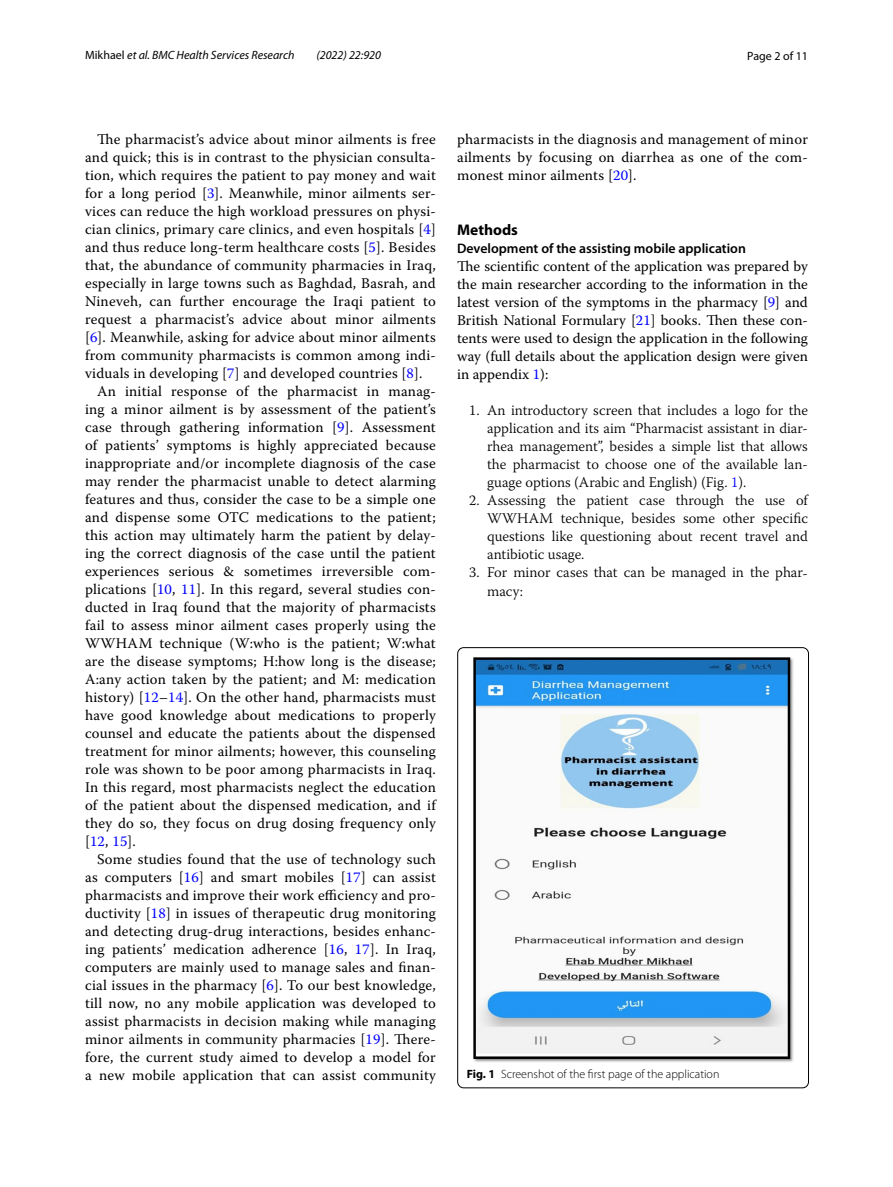
<style>
.page{position:relative;width:893px;height:1187px;background:#fff}
.page>*{position:absolute;margin:0;border:0;box-sizing:border-box;transform-origin:0 0}
.t1{font:700 15.45px "Myriad Pro";color:#000}
.t2{font:14.7px/18px "Warnock Pro";letter-spacing:.015em;color:#000;text-align:justify}
.t3{font:300 14.7px/18px "Warnock Pro";color:#000;text-align:justify}
.t4{font:600 13.8px "Myriad Pro";color:#000}
.t5{font:italic 12px "Myriad Pro";color:#000}
.t6{font:300 12px "Myriad Pro";color:#000}
.t7{font:12px "Myriad Pro";color:#000}
.s1{font-style:normal}
.s2{color:#00f}
.s3{font-weight:700}
</style>
<div class="page">
<img style="left:473px;top:657px;width:321px;height:405px">
<div style="left:457px;top:647px;width:352px;height:440px;border:1px solid #000;border-radius:6px"></div>
<p class="t5" style="left:85px;top:48px;width:211px"><span class="s1">Mikhael</span> et al. BMC Health Services Research</p>
<p class="t5" style="left:316px;top:48px;width:66px">(2022) 22:920</p>
<p class="t7" style="left:747px;top:48px;width:62px">Page 2 of 11</p>
<p class="t2" style="left:97px;top:130px;width:340px">The pharmacist’s advice about minor ailments is free</p>
<p class="t2" style="left:85px;top:148px;width:352px">and quick; this is in contrast to the physician consulta-</p>
<p class="t2" style="left:85px;top:166px;width:352px">tion, which requires the patient to pay money and wait</p>
<p class="t2" style="left:85px;top:184px;width:352px">for a long period [<span class="s2">3</span>]. Meanwhile, minor ailments ser-</p>
<p class="t2" style="left:85px;top:202px;width:352px">vices can reduce the high workload pressures on physi-</p>
<p class="t2" style="left:85px;top:220px;width:352px">cian clinics, primary care clinics, and even hospitals [<span class="s2">4</span>]</p>
<p class="t2" style="left:85px;top:238px;width:352px">and thus reduce long-term healthcare costs [<span class="s2">5</span>]. Besides</p>
<p class="t2" style="left:85px;top:256px;width:352px">that, the abundance of community pharmacies in Iraq,</p>
<p class="t2" style="left:85px;top:274px;width:352px">especially in large towns such as Baghdad, Basrah, and</p>
<p class="t2" style="left:85px;top:292px;width:352px">Nineveh, can further encourage the Iraqi patient to</p>
<p class="t2" style="left:85px;top:310px;width:352px">request a pharmacist’s advice about minor ailments</p>
<p class="t2" style="left:85px;top:328px;width:352px">[<span class="s2">6</span>]. Meanwhile, asking for advice about minor ailments</p>
<p class="t2" style="left:85px;top:346px;width:352px">from community pharmacists is common among indi-</p>
<p class="t2" style="left:85px;top:364px;width:339px">viduals in developing [<span class="s2">7</span>] and developed countries [<span class="s2">8</span>].</p>
<p class="t2" style="left:97px;top:382px;width:340px">An initial response of the pharmacist in manag-</p>
<p class="t2" style="left:85px;top:400px;width:352px">ing a minor ailment is by assessment of the patient’s</p>
<p class="t2" style="left:85px;top:418px;width:352px">case through gathering information [<span class="s2">9</span>]. Assessment</p>
<p class="t2" style="left:85px;top:436px;width:352px">of patients’ symptoms is highly appreciated because</p>
<p class="t2" style="left:85px;top:454px;width:352px">inappropriate and/or incomplete diagnosis of the case</p>
<p class="t2" style="left:85px;top:472px;width:352px">may render the pharmacist unable to detect alarming</p>
<p class="t2" style="left:85px;top:490px;width:352px">features and thus, consider the case to be a simple one</p>
<p class="t2" style="left:85px;top:508px;width:352px">and dispense some OTC medications to the patient;</p>
<p class="t2" style="left:85px;top:526px;width:352px">this action may ultimately harm the patient by delay-</p>
<p class="t2" style="left:85px;top:544px;width:352px">ing the correct diagnosis of the case until the patient</p>
<p class="t2" style="left:85px;top:562px;width:352px">experiences serious &amp; sometimes irreversible com-</p>
<p class="t2" style="left:85px;top:580px;width:352px">plications [<span class="s2">10</span>, <span class="s2">11</span>]. In this regard, several studies con-</p>
<p class="t2" style="left:85px;top:598px;width:352px">ducted in Iraq found that the majority of pharmacists</p>
<p class="t2" style="left:85px;top:616px;width:352px">fail to assess minor ailment cases properly using the</p>
<p class="t2" style="left:85px;top:634px;width:352px">WWHAM technique (W:who is the patient; W:what</p>
<p class="t2" style="left:85px;top:652px;width:352px">are the disease symptoms; H:how long is the disease;</p>
<p class="t2" style="left:85px;top:670px;width:352px">A:any action taken by the patient; and M: medication</p>
<p class="t2" style="left:85px;top:688px;width:352px">history) [<span class="s2">12</span>–<span class="s2">14</span>]. On the other hand, pharmacists must</p>
<p class="t2" style="left:85px;top:706px;width:352px">have good knowledge about medications to properly</p>
<p class="t2" style="left:85px;top:724px;width:352px">counsel and educate the patients about the dispensed</p>
<p class="t2" style="left:85px;top:742px;width:352px">treatment for minor ailments; however, this counseling</p>
<p class="t2" style="left:85px;top:760px;width:352px">role was shown to be poor among pharmacists in Iraq.</p>
<p class="t2" style="left:85px;top:778px;width:352px">In this regard, most pharmacists neglect the education</p>
<p class="t2" style="left:85px;top:796px;width:352px">of the patient about the dispensed medication, and if</p>
<p class="t2" style="left:85px;top:814px;width:352px">they do so, they focus on drug dosing frequency only</p>
<p class="t2" style="left:85px;top:832px;width:52px">[<span class="s2">12</span>, <span class="s2">15</span>].</p>
<p class="t2" style="left:97px;top:850px;width:340px">Some studies found that the use of technology such</p>
<p class="t2" style="left:85px;top:867px;width:352px">as computers [<span class="s2">16</span>] and smart mobiles [<span class="s2">17</span>] can assist</p>
<p class="t2" style="left:85px;top:885px;width:352px">pharmacists and improve their work efficiency and pro-</p>
<p class="t2" style="left:85px;top:904px;width:352px">ductivity [<span class="s2">18</span>] in issues of therapeutic drug monitoring</p>
<p class="t2" style="left:85px;top:922px;width:352px">and detecting drug-drug interactions, besides enhanc-</p>
<p class="t2" style="left:85px;top:940px;width:352px">ing patients’ medication adherence [<span class="s2">16</span>, <span class="s2">17</span>]. In Iraq,</p>
<p class="t2" style="left:85px;top:958px;width:352px">computers are mainly used to manage sales and finan-</p>
<p class="t2" style="left:85px;top:976px;width:352px">cial issues in the pharmacy [<span class="s2">6</span>]. To our best knowledge,</p>
<p class="t2" style="left:85px;top:994px;width:352px">till now, no any mobile application was developed to</p>
<p class="t2" style="left:85px;top:1012px;width:352px">assist pharmacists in decision making while managing</p>
<p class="t2" style="left:85px;top:1030px;width:352px">minor ailments in community pharmacies [<span class="s2">19</span>]. There-</p>
<p class="t2" style="left:85px;top:1048px;width:352px">fore, the current study aimed to develop a model for</p>
<p class="t2" style="left:85px;top:1066px;width:352px">a new mobile application that can assist community</p>
<p class="t2" style="left:457px;top:130px;width:352px">pharmacists in the diagnosis and management of minor ailments by focusing on diarrhea as one of the com&shy;monest minor ailments [<span class="s2">20</span>].</p>
<p class="t1" style="left:457px;top:219px;width:62px">Methods</p>
<p class="t4" style="left:457px;top:239px;width:290px">Development of the assisting mobile application</p>
<p class="t2" style="left:457px;top:256px;width:352px">The scientific content of the application was prepared by the main researcher according to the information in the latest version of the symptoms in the pharmacy [<span class="s2">9</span>] and British National Formulary [<span class="s2">21</span>] books. Then these con&shy;tents were used to design the application in the following way (full details about the application design were given in appendix <span class="s2">1</span>):</p>
<p class="t3" style="left:487px;top:401px;width:322px;text-indent:-18px">1. An introductory screen that includes a logo for the application and its aim “Pharmacist assistant in diar&shy;rhea management”, besides a simple list that allows the pharmacist to choose one of the available lan&shy;guage options (Arabic and English) (Fig. <span class="s2">1</span>).</p>
<p class="t3" style="left:487px;top:491px;width:322px;text-indent:-18px">2. Assessing the patient case through the use of WWHAM technique, besides some other specific questions like questioning about recent travel and antibiotic usage.</p>
<p class="t3" style="left:487px;top:563px;width:322px;text-indent:-18px">3. For minor cases that can be managed in the phar&shy;macy:</p>
<p class="t6" style="left:467px;top:1067px;width:254px"><span class="s3">Fig. 1</span> Screenshot of the first page of the application</p>
</div>
